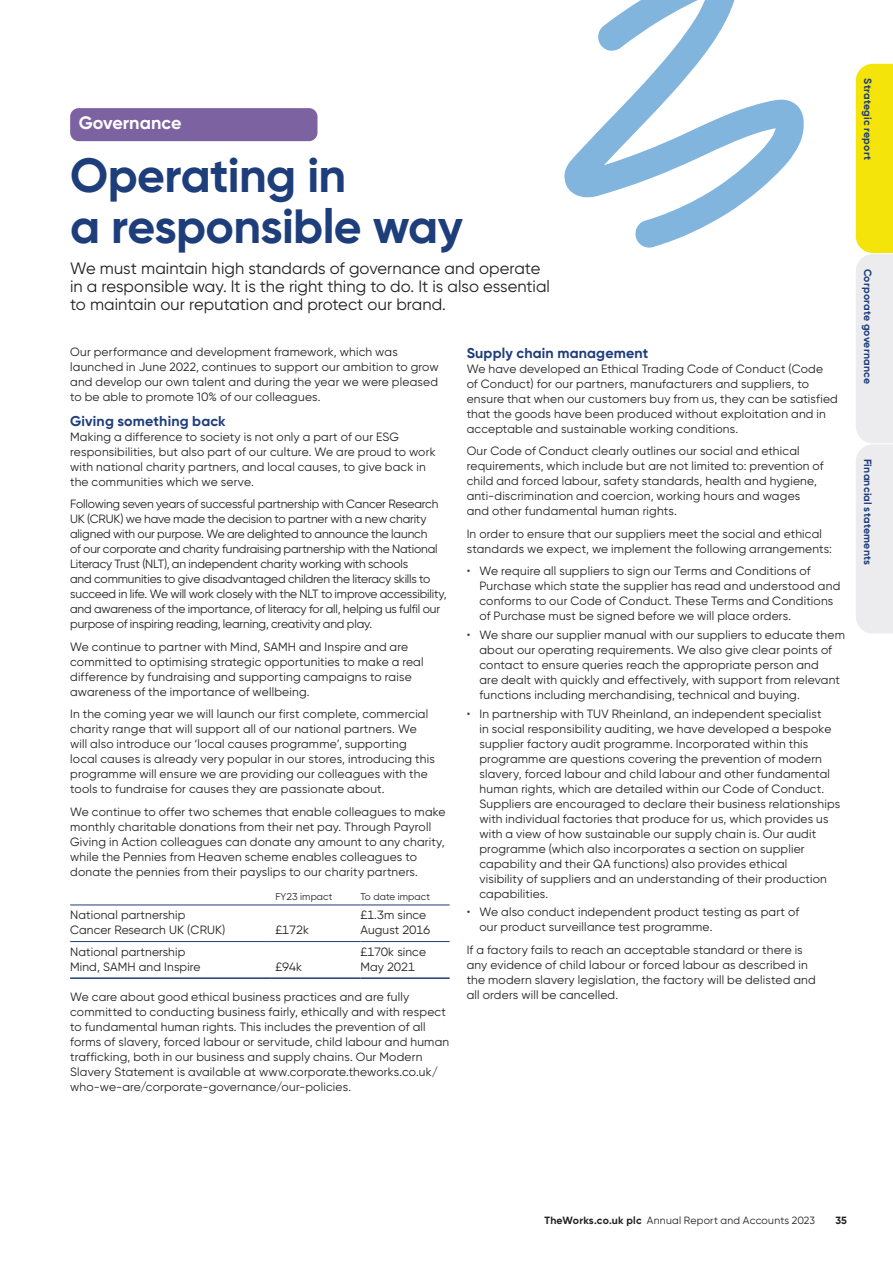
<style>
.page{position:relative;width:893px;height:1263px;background:#fff}
.page>*{position:absolute;margin:0;border:0;box-sizing:border-box;transform-origin:0 0}
.Main_Heading{font:700 48px/51px "Gilroy";letter-spacing:-.015em;color:#1e3d7b}
.Subhead_0{font:700 18px "Gilroy";color:#fff}
.Intro_Text{font:16.5px/18px "Gilroy";letter-spacing:.005em;color:#231f20}
.Subhead_1{font:700 14.25px "Gilroy";letter-spacing:.015em;color:#1e3d7b}
.Body_Text{font:12px/15px "Gilroy";letter-spacing:.015em;color:#231f20}
.Body_Text-2{font:12px/15px "Gilroy";letter-spacing:-.015em;color:#231f20}
.Figs_LFT{font:12px/15px "Gilroy";letter-spacing:.01em;color:#231f20}
.t1{font:700 10.5px "Gilroy";letter-spacing:.02em;color:#1e3d7b}
.t2{font:10.5px "Gilroy";letter-spacing:.025em;color:#231f20}
.t3{font:700 10.5px "Gilroy";color:#231f20}
.Figshd_LFT{font:9.75px "Gilroy";letter-spacing:.01em;color:#231f20}
.s1{color:#1e3d7b}
.s2{font-weight:700}
</style>
<div class="page">
<hr style="left:70px;top:977px;width:201px;height:2px;background:#1e3d7b">
<hr style="left:271px;top:977px;width:89px;height:2px;background:#1e3d7b">
<hr style="left:360px;top:977px;width:90px;height:2px;background:#1e3d7b">
<hr style="left:70px;top:941px;width:201px;height:1px;background:#1e3d7b">
<hr style="left:271px;top:941px;width:89px;height:1px;background:#1e3d7b">
<hr style="left:360px;top:941px;width:90px;height:1px;background:#1e3d7b">
<hr style="left:70px;top:904px;width:201px;height:1px;background:#1e3d7b">
<hr style="left:271px;top:904px;width:89px;height:1px;background:#1e3d7b">
<hr style="left:360px;top:904px;width:90px;height:1px;background:#1e3d7b">
<svg style="left:564px;top:0;width:240px;height:248px"></svg>
<div style="left:70px;top:108px;width:247px;height:33px;background:#7c62a1;border-radius:9px"></div>
<svg style="left:856px;top:64px;width:37px;height:570px;background:#eee9a3"></svg>
<p class="Subhead_0" style="left:79px;top:112px;width:104px">Governance</p>
<p class="Main_Heading" style="left:70px;top:149px;width:394px">Operating in<br>a responsible way</p>
<p class="Intro_Text" style="left:70px;top:259px;width:481px">We must maintain high standards of governance and operate in a responsible way. It is the right thing to do. It is also essential to maintain our reputation and protect our brand.</p>
<p class="Body_Text" style="left:70px;top:344px;width:370px">Our performance and development framework, which was launched in June 2022, continues to support our ambition to grow and develop our own talent and during the year we were pleased to be able to promote 10% of our colleagues.</p>
<p class="Subhead_1" style="left:70px;top:412px;width:157px">Giving something back</p>
<p class="Body_Text" style="left:70px;top:429px;width:367px">Making a difference to society is not only a part of our ESG responsibilities, but also part of our culture. We are proud to work with national charity partners, and local causes, to give back in the communities which we serve.</p>
<p class="Body_Text-2" style="left:70px;top:496px;width:378px">Following seven years of successful partnership with Cancer Research UK (CRUK) we have made the decision to partner with a new charity aligned with our purpose. We are delighted to announce the launch<br>of our corporate and charity fundraising partnership with the National Literacy Trust (NLT), an independent charity working with schools<br>and communities to give disadvantaged children the literacy skills to succeed in life. We will work closely with the NLT to improve accessibility, and awareness of the importance, of literacy for all, helping us fulfil our purpose of inspiring reading, learning, creativity and play.</p>
<p class="Body_Text" style="left:70px;top:639px;width:355px">We continue to partner with Mind, SAMH and Inspire and are committed to optimising strategic opportunities to make a real difference by fundraising and supporting campaigns to raise awareness of the importance of wellbeing.</p>
<p class="Body_Text" style="left:70px;top:706px;width:366px">In the coming year we will launch our first complete, commercial charity range that will support all of our national partners. We will also introduce our ‘local causes programme’, supporting local causes is already very popular in our stores, introducing this programme will ensure we are providing our colleagues with the tools to fundraise for causes they are passionate about.</p>
<p class="Body_Text" style="left:70px;top:804px;width:377px">We continue to offer two schemes that enable colleagues to make monthly charitable donations from their net pay. Through Payroll Giving in Action colleagues can donate any amount to any charity, while the Pennies from Heaven scheme enables colleagues to donate the pennies from their payslips to our charity partners.</p>
<p class="Figshd_LFT" style="left:275px;top:891px;width:59px">FY23 impact</p>
<p class="Figshd_LFT" style="left:360px;top:891px;width:71px">To date impact</p>
<p class="Figs_LFT" style="left:70px;top:907px;width:157px">National partnership<br>Cancer Research UK (CRUK)</p>
<p class="Figs_LFT" style="left:360px;top:907px;width:71px">£1.3m since<br>August 2016</p>
<p class="Figs_LFT" style="left:275px;top:922px;width:35px">£172k</p>
<p class="Figs_LFT" style="left:70px;top:944px;width:132px">National partnership<br>Mind, SAMH and Inspire</p>
<p class="Figs_LFT" style="left:360px;top:944px;width:67px">£170k since<br>May 2021</p>
<p class="Body_Text" style="left:70px;top:989px;width:381px">We care about good ethical business practices and are fully committed to conducting business fairly, ethically and with respect to fundamental human rights. This includes the prevention of all forms of slavery, forced labour or servitude, child labour and human trafficking, both in our business and supply chains. Our Modern Slavery Statement is available at www.corporate.theworks.co.uk/ who-we-are/corporate-governance/our-policies.</p>
<p class="Figs_LFT" style="left:275px;top:959px;width:28px">£94k</p>
<p class="Subhead_1" style="left:467px;top:344px;width:183px">Supply chain management</p>
<p class="Body_Text" style="left:467px;top:361px;width:373px">We have developed an Ethical Trading Code of Conduct (Code<br>of Conduct) for our partners, manufacturers and suppliers, to ensure that when our customers buy from us, they can be satisfied that the goods have been produced without exploitation and in acceptable and sustainable working conditions.</p>
<p class="Body_Text" style="left:467px;top:443px;width:359px">Our Code of Conduct clearly outlines our social and ethical requirements, which include but are not limited to: prevention of child and forced labour, safety standards, health and hygiene, anti-discrimination and coercion, working hours and wages and other fundamental human rights.</p>
<p class="Body_Text" style="left:467px;top:526px;width:367px">In order to ensure that our suppliers meet the social and ethical standards we expect, we implement the following arrangements:</p>
<p class="Body_Text" style="left:479px;top:563px;width:362px;text-indent:-13px"><span class="s1">•</span> We require all suppliers to sign our Terms and Conditions of Purchase which state the supplier has read and understood and conforms to our Code of Conduct. These Terms and Conditions of Purchase must be signed before we will place orders.</p>
<p class="Body_Text" style="left:479px;top:627px;width:367px;text-indent:-13px"><span class="s1">•</span> We share our supplier manual with our suppliers to educate them about our operating requirements. We also give clear points of contact to ensure queries reach the appropriate person and<br>are dealt with quickly and effectively, with support from relevant functions including merchandising, technical and buying.</p>
<p class="Body_Text" style="left:479px;top:706px;width:362px;text-indent:-13px"><span class="s1">•</span> In partnership with TUV Rheinland, an independent specialist<br>in social responsibility auditing, we have developed a bespoke supplier factory audit programme. Incorporated within this programme are questions covering the prevention of modern slavery, forced labour and child labour and other fundamental human rights, which are detailed within our Code of Conduct.<br>Suppliers are encouraged to declare their business relationships with individual factories that produce for us, which provides us with a view of how sustainable our supply chain is. Our audit programme (which also incorporates a section on supplier capability and their QA functions) also provides ethical<br>visibility of suppliers and an understanding of their production capabilities.</p>
<p class="Body_Text" style="left:479px;top:905px;width:321px;text-indent:-13px"><span class="s1">•</span> We also conduct independent product testing as part of our product surveillance test programme.</p>
<p class="Body_Text" style="left:467px;top:942px;width:351px">If a factory fails to reach an acceptable standard or there is any evidence of child labour or forced labour as described in the modern slavery legislation, the factory will be delisted and all orders will be cancelled.</p>
<p class="t1" style="left:874px;top:78px;width:83px;rotate:90deg">Strategic report</p>
<p class="t1" style="left:874px;top:269px;width:117px;rotate:90deg">Corporate governance</p>
<p class="t1" style="left:874px;top:459px;width:108px;rotate:90deg">Financial statements</p>
<p class="t2" style="left:544px;top:1213px;width:272px"><span class="s2">TheWorks.co.uk plc</span> Annual Report and Accounts 2023</p>
<p class="t3" style="left:835px;top:1213px;width:13px">35</p>
</div>
